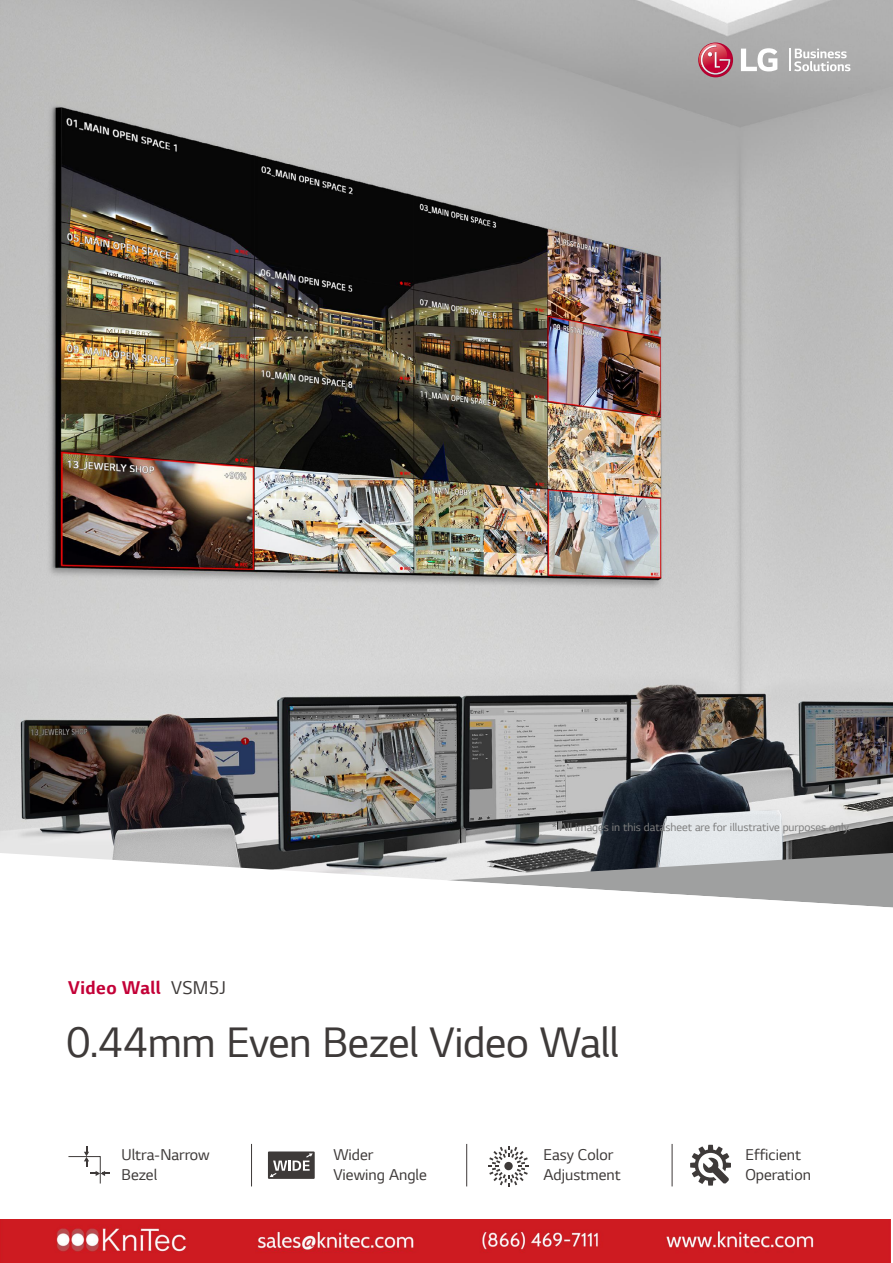
<style>
.page{position:relative;width:893px;height:1263px;background:#fff}
.page>*{position:absolute;margin:0;border:0;box-sizing:border-box;transform-origin:0 0}
.t1{font:45px "LG Smart";letter-spacing:-.01em;color:#3e3a39}
.t2{font:700 19.5px "LG Smart";letter-spacing:.025em;color:#c30037}
.t3{font:16.5px/19.5px "LG Smart";color:#3e3a39}
.t4{font:12px "LG Smart";color:#7d7d7d}
.s1{font-weight:400;color:#3e3a39}
</style>
<div class="page">
<img style="left:0;top:0;width:893px;height:853px">
<svg style="left:0;top:853px;width:893px;height:367px"></svg>
<hr style="left:466px;top:1144px;width:1px;height:42px;background:#3e3a39">
<hr style="left:251px;top:1144px;width:1px;height:42px;background:#3e3a39">
<hr style="left:672px;top:1144px;width:1px;height:42px;background:#3e3a39">
<svg style="left:690px;top:1145px;width:41px;height:40px"></svg>
<svg style="left:488px;top:1146px;width:41px;height:40px"></svg>
<div style="left:504px;top:1162px;width:9px;height:8px;background:#3e3a39;border-radius:50%"></div>
<div style="left:268px;top:1151px;width:47px;height:28px;background:#3e3a39"></div>
<svg style="left:270px;top:1153px;width:43px;height:24px"></svg>
<svg style="left:68px;top:1147px;width:42px;height:37px"></svg>
<svg style="left:790px;top:49px;width:60px;height:22px"></svg>
<svg style="left:741px;top:48px;width:36px;height:23px"></svg>
<svg style="left:698px;top:43px;width:35px;height:34px"></svg>
<svg style="left:697px;top:43px;width:34px;height:32px"></svg>
<img style="left:0;top:1220px;width:891px;height:43px">
<p class="t2" style="left:68px;top:974px;width:160px">Video Wall <span class="s1">VSM5J</span></p>
<p class="t4" style="left:552px;top:819px;width:300px">* All images in this datasheet are for illustrative purposes only.</p>
<h1 class="t1" style="left:66px;top:1012px;width:554px">0.44mm Even Bezel Video Wall</h1>
<p class="t3" style="left:122px;top:1145px;width:90px">Ultra-Narrow<br>Bezel</p>
<p class="t3" style="left:333px;top:1144px;width:95px">Wider<br>Viewing Angle</p>
<p class="t3" style="left:543px;top:1145px;width:79px">Easy Color<br>Adjustment</p>
<p class="t3" style="left:745px;top:1145px;width:67px">Efficient<br>Operation</p>
</div>
